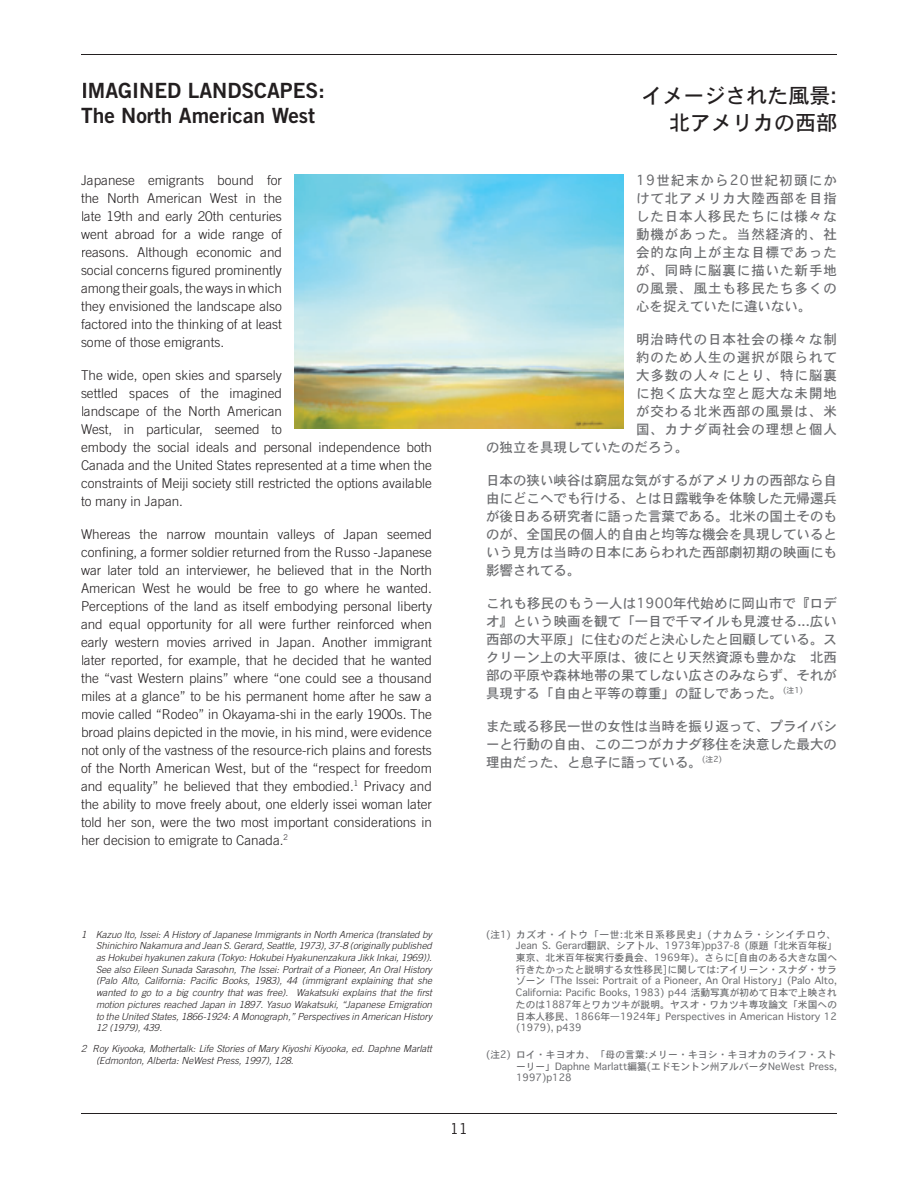
<style>
.page{position:relative;width:918px;height:1188px;background:#fff}
.page>*{position:absolute;margin:0;border:0;box-sizing:border-box;transform-origin:0 0}
.t1{font:21px/25.2px "Trade Gothic Bold Two";color:#231f20}
.t2{font:21px/27px "Osaka";color:#231f20;text-align:right}
.t3{font:15px "Trade Gothic";color:#231f20}
.t4{font:300 13.5px/18px "Trade Gothic";color:#231f20;text-align:justify}
.t5{font:13.5px/18px "Osaka";color:#6c6d70;text-align:justify}
.t6{font:13.5px "Osaka";letter-spacing:.07em;color:#6c6d70}
.t7{font:italic 300 9.75px/11.7px "Trade Gothic";color:#231f20;text-align:justify}
.t8{font:9.75px/11.7px "Osaka";color:#6c6d70;text-align:justify}
</style>
<div class="page">
<hr style="left:81px;top:54px;width:756px;height:1px;background:#231f20">
<hr style="left:81px;top:1113px;width:756px;height:1px;background:#231f20">
<img style="left:294px;top:174px;width:330px;height:255px">
<h1 class="t1" style="left:81px;top:78px;width:245px">IMAGINED LANDSCAPES:<br>The North American West</h1>
<p class="t4" style="left:81px;top:171px;width:203px">Japanese emigrants bound for the North American West in the late 19th and early 20th centuries went abroad for a wide range of reasons. Although economic and social concerns figured prominently among their goals, the ways in which they envisioned the landscape also factored into the thinking of at least some of those emigrants.</p>
<p class="t4" style="left:81px;top:366px;width:353px;text-align:left">The wide, open skies and sparsely<br>settled spaces of the imagined<br>landscape of the North American<br>West, in particular, seemed to<br>embody the social ideals and personal independence both Canada and the United States represented at a time when the constraints of Meiji society still restricted the options available to many in Japan.</p>
<p class="t4" style="left:81px;top:525px;width:353px">Whereas the narrow mountain valleys of Japan seemed confining, a former soldier returned from the Russo -Japanese war later told an interviewer, he believed that in the North American West he would be free to go where he wanted.<br>Perceptions of the land as itself embodying personal liberty and equal opportunity for all were further reinforced when early western movies arrived in Japan. Another immigrant later reported, for example, that he decided that he wanted the “vast Western plains” where “one could see a thousand miles at a glance” to be his permanent home after he saw a movie called “Rodeo” in Okayama-shi in the early 1900s. The broad plains depicted in the movie, in his mind, were evidence not only of the vastness of the resource-rich plains and forests of the North American West, but of the “respect for freedom and equality” he believed that they embodied.<sup>1</sup> Privacy and the ability to move freely about, one elderly issei woman later told her son, were the two most important considerations in her decision to emigrate to Canada.<sup>2</sup></p>
<h1 class="t2" style="left:642px;top:81px;width:197px">イメージされた風景:北アメリカの西部</h1>
<p class="t5" style="left:636px;top:170px;width:203px">19世紀末から20世紀初頭にかけて北アメリカ大陸西部を目指した日本人移民たちには様々な動機があった。当然経済的、社会的な向上が主な目標であったが、同時に脳裏に描いた新手地の風景、風土も移民たち多くの心を捉えていたに違いない。</p>
<p class="t6" style="left:636px;top:330px;width:202px">明治時代の日本社会の様々な制</p>
<p class="t6" style="left:636px;top:348px;width:202px">約のため人生の選択が限られて</p>
<p class="t6" style="left:636px;top:366px;width:202px">大多数の人々にとり、特に脳裏</p>
<p class="t6" style="left:636px;top:384px;width:202px">に抱く広大な空と厖大な未開地</p>
<p class="t6" style="left:636px;top:402px;width:202px">が交わる北米西部の風景は、米</p>
<p class="t6" style="left:636px;top:420px;width:202px">国、カナダ両社会の理想と個人</p>
<p class="t5" style="left:486px;top:437px;width:204px">の独立を具現していたのだろう。</p>
<p class="t5" style="left:486px;top:470px;width:352px">日本の狭い峡谷は窮屈な気がするがアメリカの西部なら自由にどこへでも行ける、とは日露戦争を体験した元帰還兵が後日ある研究者に語った言葉である。北米の国土そのものが、全国民の個人的自由と均等な機会を具現しているという見方は当時の日本にあらわれた西部劇初期の映画にも影響されてる。</p>
<p class="t5" style="left:486px;top:593px;width:353px">これも移民のもう一人は1900年代始めに岡山市で『ロデオ』という映画を観て「一目で千マイルも見渡せる...広い西部の大平原」に住むのだと決心したと回顧している。スクリーン上の大平原は、彼にとり天然資源も豊かな 北西部の平原や森林地帯の果てしない広さのみならず、それが具現する「自由と平等の尊重」の証しであった。<sup>(注1)</sup></p>
<p class="t5" style="left:486px;top:716px;width:352px">また或る移民一世の女性は当時を振り返って、プライバシーと行動の自由、この二つがカナダ移住を決意した最大の理由だった、と息子に語っている。<sup>(注2)</sup></p>
<p class="t7" style="left:96px;top:928px;width:338px;text-indent:-15px">1 Kazuo Ito, Issei: A History of Japanese Immigrants in North America (translated by Shinichiro Nakamura and Jean S. Gerard, Seattle, 1973), 37-8 (originally published as Hokubei hyakunen zakura (Tokyo: Hokubei Hyakunenzakura Jikk Inkai, 1969)).<br>See also Eileen Sunada Sarasohn, The Issei: Portrait of a Pioneer, An Oral History (Palo Alto, California: Pacific Books, 1983), 44 (immigrant explaining that she wanted to go to a big country that was free). Wakatsuki explains that the first motion pictures reached Japan in 1897. Yasuo Wakatsuki, “Japanese Emigration to the United States, 1866-1924: A Monograph,” Perspectives in American History 12 (1979), 439.</p>
<p class="t7" style="left:96px;top:1043px;width:337px;text-indent:-15px">2 Roy Kiyooka, Mothertalk: Life Stories of Mary Kiyoshi Kiyooka, ed. Daphne Marlatt (Edmonton, Alberta: NeWest Press, 1997), 128.</p>
<p class="t3" style="left:450px;top:1119px;width:20px">11</p>
<p class="t8" style="left:516px;top:928px;width:323px;text-indent:-30px">(注1) カズオ・イトウ「一世:北米日系移民史」(ナカムラ・シンイチロウ、Jean S. Gerard翻訳、シアトル、1973年)pp37-8 (原題「北米百年桜」東京、北米百年桜実行委員会、1969年)。さらに[自由のある大きな国へ行きたかったと説明する女性移民]に関しては:アイリーン・スナダ・サラゾーン「The Issei: Portrait of a Pioneer, An Oral History」(Palo Alto, California: Pacific Books, 1983) p44 活動写真が初めて日本で上映されたのは1887年とワカツキが説明。ヤスオ・ワカツキ専攻論文「米国への日本人移民、1866年—1924年」Perspectives in American History 12 (1979), p439</p>
<p class="t8" style="left:516px;top:1048px;width:323px;text-indent:-30px">(注2) ロイ・キヨオカ、「母の言葉:メリー・キヨシ・キヨオカのライフ・ストーリー」Daphne Marlatt編纂(エドモントン州アルバータNeWest Press, 1997)p128</p>
</div>
